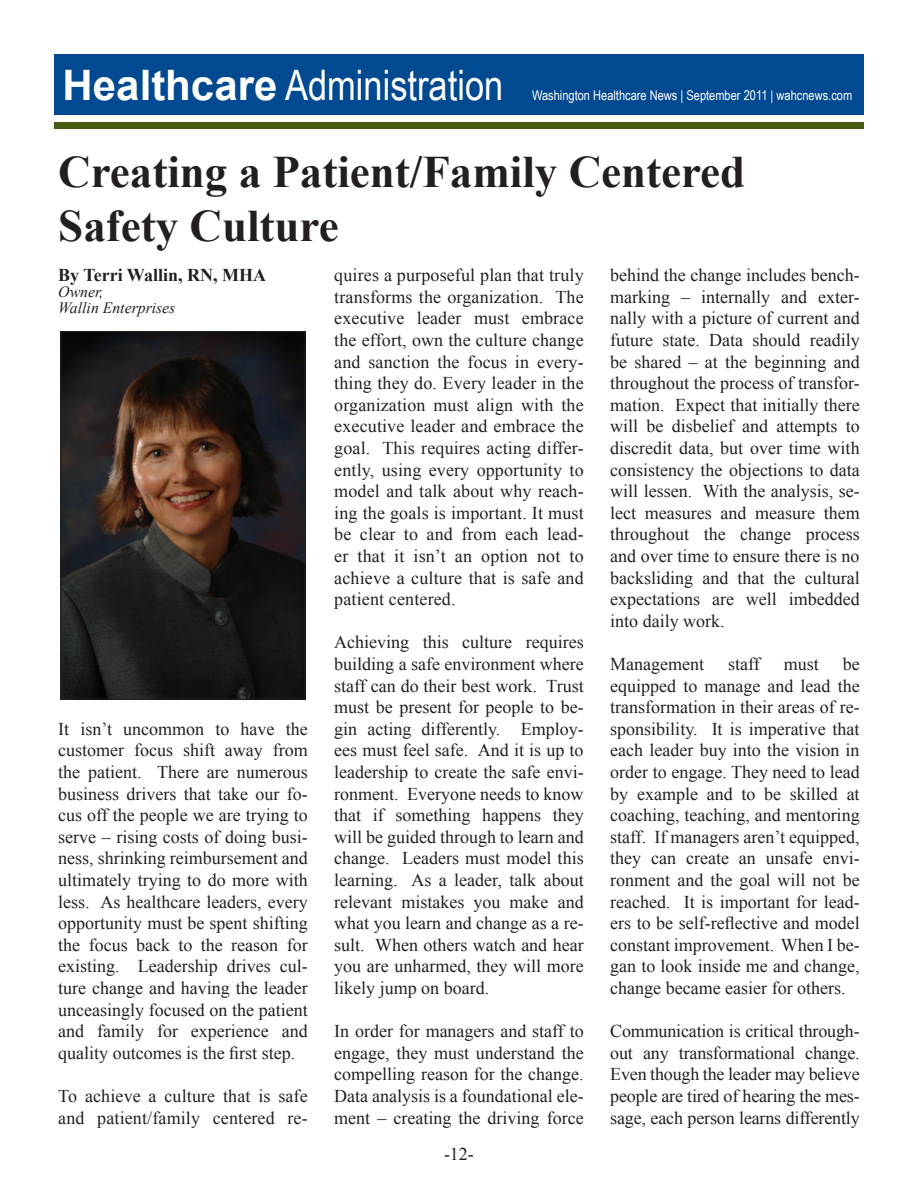
<style>
.page{position:relative;width:918px;height:1188px;background:#fff}
.page>*{position:absolute;margin:0;border:0;box-sizing:border-box;transform-origin:0 0}
.t1{font:700 45px/54px "Times New Roman";color:#231f20}
.t2{font:42px "Arial Narrow";color:#fff}
.t3{font:18px/21.6px "Times New Roman";color:#231f20;text-align:justify}
.t4{font:700 18px "Times New Roman";color:#231f20}
.t5{font:italic 15.75px/15.8px "Times New Roman";color:#231f20}
.t6{font:13.5px "Arial Narrow";color:#fff}
.s1{font-family:"Arial";font-weight:700}
</style>
<div class="page">
<div style="left:54px;top:54px;width:810px;height:61px;background:#014990"></div>
<div style="left:54px;top:122px;width:810px;height:7px;background:#485b12"></div>
<img style="left:63px;top:333px;width:240px;height:364px">
<div style="left:61px;top:331px;width:244px;height:368px;border:1px solid #231f20"></div>
<h2 class="t2" style="left:63px;top:54px;width:442px"><span class="s1">Healthcare</span> Administration</h2>
<p class="t6" style="left:532px;top:85px;width:322px">Washington Healthcare News | September 2011 | wahcnews.com</p>
<h1 class="t1" style="left:58px;top:143px;width:688px">Creating a Patient/Family Centered<br>Safety Culture</h1>
<p class="t4" style="left:58px;top:263px;width:209px">By Terri Wallin, RN, MHA</p>
<p class="t5" style="left:58px;top:284px;width:119px">Owner,<br>Wallin Enterprises</p>
<p class="t3" style="left:334px;top:264px;width:251px">quires a purposeful plan that truly transforms the organization. The executive leader must embrace the effort, own the culture change and sanction the focus in every&shy;thing they do. Every leader in the organization must align with the executive leader and embrace the goal. This requires acting differ&shy;ently, using every opportunity to model and talk about why reach&shy;ing the goals is important. It must be clear to and from each lead&shy;er that it isn’t an option not to achieve a culture that is safe and patient centered.</p>
<p class="t3" style="left:334px;top:631px;width:251px">Achieving this culture requires building a safe environment where staff can do their best work. Trust must be present for people to be&shy;gin acting differently. Employ&shy;ees must feel safe. And it is up to leadership to create the safe envi&shy;ronment. Everyone needs to know that if something happens they will be guided through to learn and change. Leaders must model this learning. As a leader, talk about relevant mistakes you make and what you learn and change as a re&shy;sult. When others watch and hear you are unharmed, they will more likely jump on board.</p>
<p class="t3" style="left:334px;top:1020px;width:251px">In order for managers and staff to engage, they must understand the compelling reason for the change.<br>Data analysis is a foundational ele&shy;ment – creating the driving force</p>
<p class="t3" style="left:610px;top:264px;width:251px">behind the change includes bench&shy;marking – internally and exter&shy;nally with a picture of current and future state. Data should readily be shared – at the beginning and throughout the process of transfor&shy;mation. Expect that initially there will be disbelief and attempts to discredit data, but over time with consistency the objections to data will lessen. With the analysis, se&shy;lect measures and measure them throughout the change process and over time to ensure there is no backsliding and that the cultural expectations are well imbedded into daily work.</p>
<p class="t3" style="left:610px;top:653px;width:95px">Management</p>
<p class="t3" style="left:728px;top:653px;width:33px">staff</p>
<p class="t3" style="left:784px;top:653px;width:37px">must</p>
<p class="t3" style="left:610px;top:653px;width:251px;text-indent:232px">be equipped to manage and lead the transformation in their areas of re&shy;sponsibility. It is imperative that each leader buy into the vision in order to engage. They need to lead by example and to be skilled at coaching, teaching, and mentoring staff. If managers aren’t equipped, they can create an unsafe envi&shy;ronment and the goal will not be reached. It is important for lead&shy;ers to be self-reflective and model constant improvement. When I be&shy;gan to look inside me and change, change became easier for others.</p>
<p class="t3" style="left:610px;top:1020px;width:251px">Communication is critical through&shy;out any transformational change.<br>Even though the leader may believe people are tired of hearing the mes&shy;sage, each person learns differently</p>
<p class="t3" style="left:58px;top:718px;width:251px">It isn’t uncommon to have the customer focus shift away from the patient. There are numerous business drivers that take our fo&shy;cus off the people we are trying to serve – rising costs of doing busi&shy;ness, shrinking reimbursement and ultimately trying to do more with less. As healthcare leaders, every opportunity must be spent shifting the focus back to the reason for existing. Leadership drives cul&shy;ture change and having the leader unceasingly focused on the patient and family for experience and quality outcomes is the first step.</p>
<p class="t3" style="left:58px;top:1085px;width:251px">To achieve a culture that is safe and patient/family centered re-</p>
<p class="t3" style="left:444px;top:1143px;width:31px">-12-</p>
</div>
